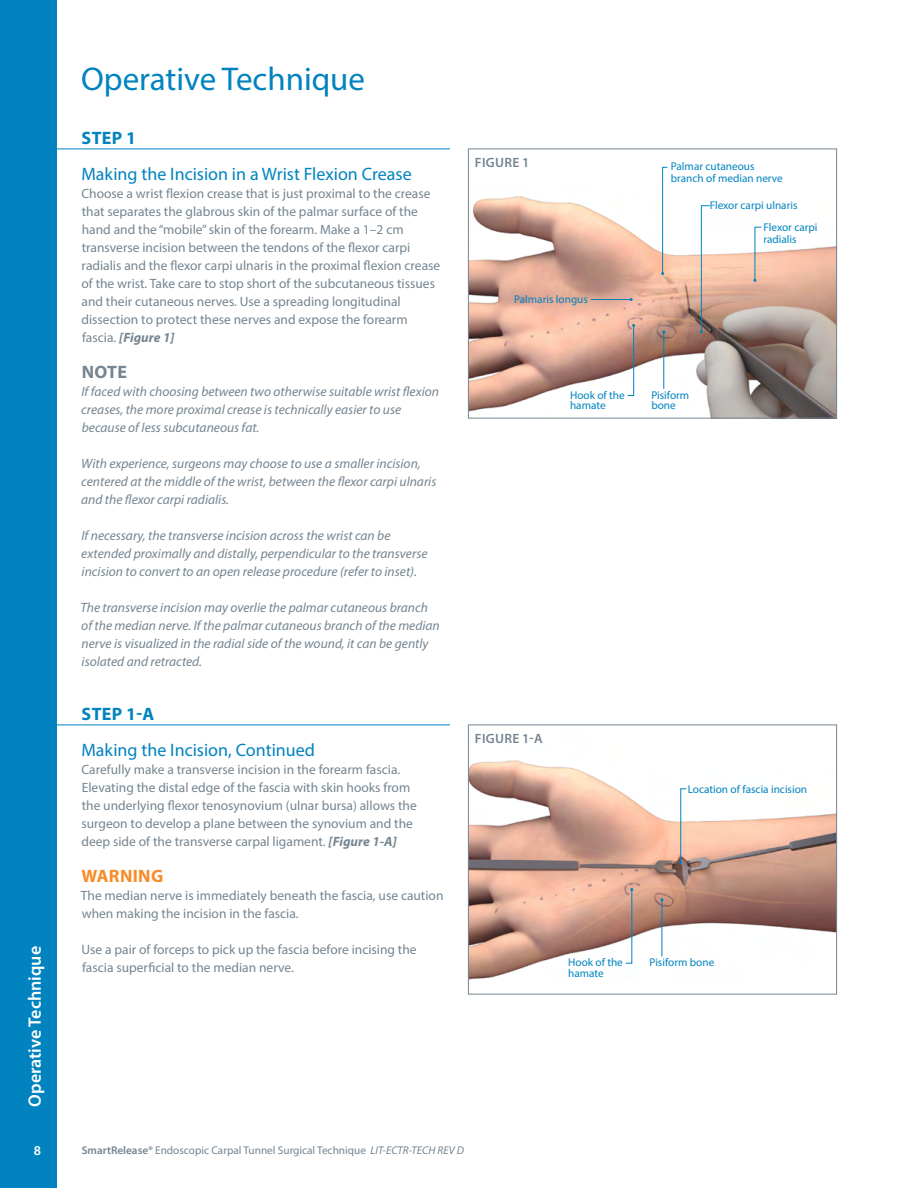
<style>
.page{position:relative;width:918px;height:1188px;background:#fff}
.page>*{position:absolute;margin:0;border:0;box-sizing:border-box;transform-origin:0 0}
.t1{font:33px "Myriad Pro";color:#0083bf}
.t2{font:18px "Myriad Pro";color:#0083bf}
.t3{font:600 18px "Myriad Pro";color:#fff}
.t4{font:700 18px "Myriad Pro";letter-spacing:.02em;color:#0083bf}
.t5{font:700 18px "Myriad Pro";letter-spacing:.02em;color:#f78d28}
.t6{font:700 18px "Myriad Pro";color:#758591}
.t7{font:13.5px/18px "Myriad Pro";color:#758591}
.t8{font:italic 13.5px/18px "Myriad Pro";color:#758591}
.t9{font:600 13.5px "Myriad Pro";letter-spacing:.02em;color:#758591}
.t10{font:600 13.5px "Myriad Pro";color:#fff}
.t11{font:11.25px/10.5px "Myriad Pro";color:#0083bf}
.t12{font:11.25px "Myriad Pro";color:#758591}
.s1{font-weight:700;font-style:italic}
.s2{font-weight:600}
.s3{font-style:italic}
</style>
<div class="page">
<div style="left:0;top:0;width:56px;height:1188px;background:#0083bf"></div>
<hr style="left:53px;top:149px;width:397px;height:1px;background:#0083bf">
<img style="left:470px;top:196px;width:365px;height:221px">
<div style="left:468px;top:149px;width:369px;height:270px;border:1px solid #758591"></div>
<img style="left:470px;top:760px;width:365px;height:220px">
<div style="left:468px;top:725px;width:369px;height:270px;border:1px solid #758591"></div>
<hr style="left:53px;top:725px;width:397px;height:1px;background:#0083bf">
<hr style="left:591px;top:299px;width:40px;height:1px;background:#0083bf">
<svg style="left:661px;top:167px;width:7px;height:108px"></svg>
<svg style="left:700px;top:205px;width:10px;height:128px"></svg>
<svg style="left:753px;top:226px;width:9px;height:56px"></svg>
<svg style="left:679px;top:788px;width:8px;height:76px"></svg>
<hr style="left:663px;top:332px;width:1px;height:57px;background:#0083bf">
<svg style="left:627px;top:324px;width:8px;height:72px"></svg>
<hr style="left:662px;top:900px;width:1px;height:57px;background:#0083bf">
<svg style="left:625px;top:888px;width:8px;height:76px"></svg>
<h2 class="t3" style="left:23px;top:1107px;width:162px;rotate:-90deg">Operative Technique</h2>
<p class="t10" style="left:34px;top:1142px;width:9px">8</p>
<h1 class="t1" style="left:81px;top:59px;width:285px">Operative Technique</h1>
<h2 class="t4" style="left:82px;top:127px;width:56px">STEP 1</h2>
<h2 class="t2" style="left:81px;top:163px;width:332px">Making the Incision in a Wrist Flexion Crease</h2>
<p class="t7" style="left:81px;top:185px;width:360px">Choose a wrist flexion crease that is just proximal to the crease that separates the glabrous skin of the palmar surface of the hand and the “mobile” skin of the forearm. Make a 1–2 cm transverse incision between the tendons of the flexor carpi radialis and the flexor carpi ulnaris in the proximal flexion crease of the wrist. Take care to stop short of the subcutaneous tissues and their cutaneous nerves. Use a spreading longitudinal dissection to protect these nerves and expose the forearm fascia. <span class="s1">[Figure 1]</span></p>
<h2 class="t6" style="left:82px;top:361px;width:47px">NOTE</h2>
<p class="t8" style="left:81px;top:383px;width:359px">If faced with choosing between two otherwise suitable wrist flexion creases, the more proximal crease is technically easier to use because of less subcutaneous fat.</p>
<p class="t8" style="left:81px;top:455px;width:357px">With experience, surgeons may choose to use a smaller incision, centered at the middle of the wrist, between the flexor carpi ulnaris and the flexor carpi radialis.</p>
<p class="t8" style="left:81px;top:527px;width:348px">If necessary, the transverse incision across the wrist can be extended proximally and distally, perpendicular to the transverse incision to convert to an open release procedure (refer to inset).</p>
<p class="t8" style="left:80px;top:599px;width:361px">The transverse incision may overlie the palmar cutaneous branch of the median nerve. If the palmar cutaneous branch of the median nerve is visualized in the radial side of the wound, it can be gently isolated and retracted.</p>
<h2 class="t4" style="left:82px;top:703px;width:74px">STEP 1-A</h2>
<h2 class="t2" style="left:81px;top:739px;width:235px">Making the Incision, Continued</h2>
<p class="t7" style="left:81px;top:761px;width:337px">Carefully make a transverse incision in the forearm fascia.<br>Elevating the distal edge of the fascia with skin hooks from the underlying flexor tenosynovium (ulnar bursa) allows the surgeon to develop a plane between the synovium and the deep side of the transverse carpal ligament. <span class="s1">[Figure 1-A]</span></p>
<h2 class="t5" style="left:81px;top:865px;width:83px">WARNING</h2>
<p class="t7" style="left:81px;top:887px;width:364px">The median nerve is immediately beneath the fascia, use caution when making the incision in the fascia.</p>
<p class="t7" style="left:82px;top:941px;width:337px">Use a pair of forceps to pick up the fascia before incising the fascia superficial to the median nerve.</p>
<p class="t9" style="left:475px;top:154px;width:56px">FIGURE 1</p>
<p class="t11" style="left:514px;top:294px;width:75px">Palmaris longus</p>
<p class="t11" style="left:671px;top:160px;width:114px;line-height:12px">Palmar cutaneous branch of median nerve</p>
<p class="t11" style="left:764px;top:194px;width:56px;line-height:21.5px;text-indent:-54px">Flexor carpi ulnaris<br>Flexor carpi</p>
<p class="t11" style="left:764px;top:233px;width:35px">radialis</p>
<p class="t11" style="left:570px;top:390px;width:56px">Hook of the hamate</p>
<p class="t11" style="left:651px;top:390px;width:39px">Pisiform bone</p>
<p class="t9" style="left:475px;top:730px;width:69px">FIGURE 1-A</p>
<p class="t11" style="left:688px;top:784px;width:121px">Location of fascia incision</p>
<p class="t11" style="left:568px;top:957px;width:56px">Hook of the hamate</p>
<p class="t11" style="left:650px;top:957px;width:66px">Pisiform bone</p>
<p class="t12" style="left:82px;top:1144px;width:384px"><span class="s2">SmartRelease®</span> Endoscopic Carpal Tunnel Surgical Technique <span class="s3">LIT-ECTR-TECH REV D</span></p>
</div>
